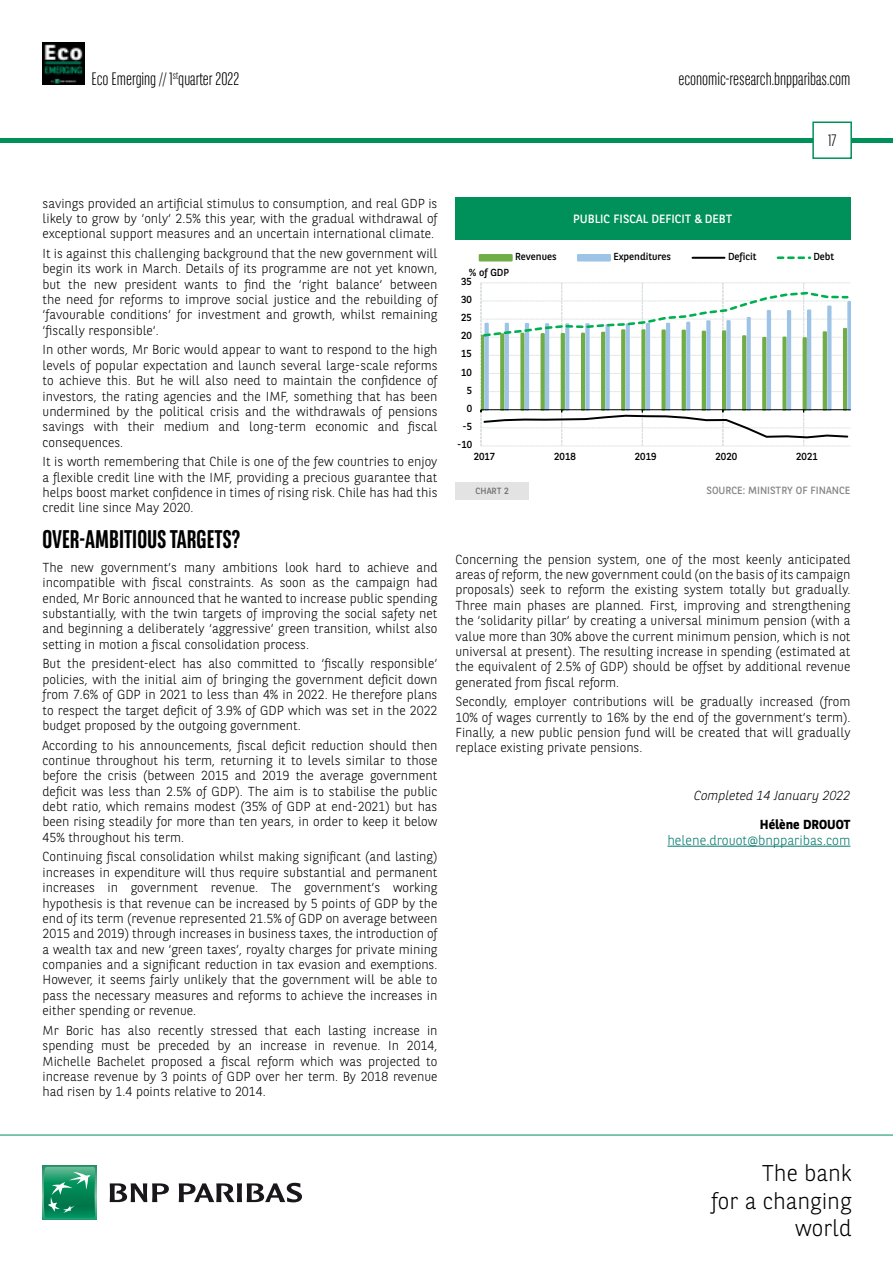
<style>
.page{position:relative;width:893px;height:1263px;background:#fff}
.page>*{position:absolute;margin:0;border:0;box-sizing:border-box;transform-origin:0 0}
.t1{font:700 25.5px "BNPP Sans Condensed";color:#000}
.t2{font:300 22.8px/27.3px "BNPP Sans";color:#000;text-align:right}
.t3{font:300 18px "BNPP Sans Condensed";color:#000}
.t4{font:300 16.5px "BNPP Sans Condensed";color:#000}
.t5{font:300 13.5px "BNPP Sans";color:#00796c}
.t6{font:300 13.05px/15.3px "BNPP Sans";color:#000;text-align:justify}
.t7{font:italic 300 13.05px "BNPP Sans";color:#000}
.t8{font:700 13.05px "BNPP Sans";color:#000}
.t9{font:12px "BNPP Sans";color:#fff}
.t10{font:10.5px "BNPP Sans";color:#878787}
.t11{font:10.2px "BNPP Sans";letter-spacing:-.005em;color:#000}
.t12{font:9px "BNPP Sans";color:#706f6f}
</style>
<div class="page">
<hr style="left:1px;top:138px;width:892px;height:4px;background:#00915b">
<svg style="left:812px;top:121px;width:41px;height:38px"></svg>
<img style="left:43px;top:43px;width:42px;height:42px">
<svg style="left:43px;top:1166px;width:53px;height:53px"></svg>
<svg style="left:44px;top:1167px;width:51px;height:51px;background:#26996e"></svg>
<svg style="left:110px;top:1183px;width:59px;height:19px"></svg>
<svg style="left:179px;top:1183px;width:123px;height:19px"></svg>
<hr style="left:0;top:1135px;width:893px;height:1px;background:#00915b">
<hr style="left:667px;top:846px;width:183px;height:1px;background:#00796c">
<svg style="left:481px;top:283px;width:369px;height:164px"></svg>
<div style="left:479px;top:254px;width:34px;height:7px;background:#70ad47"></div>
<div style="left:577px;top:254px;width:34px;height:7px;background:#9dc3e6"></div>
<hr style="left:692px;top:257px;width:32px;height:2px;background:#000">
<svg style="left:778px;top:256px;width:32px;height:3px"></svg>
<div style="left:455px;top:198px;width:395px;height:42px;background:#00915b"></div>
<div style="left:455px;top:482px;width:74px;height:18px;background:#e3e3e3"></div>
<h3 class="t3" style="left:91px;top:67px;width:149px">Eco Emerging // 1<sup>st</sup>quarter 2022</h3>
<h3 class="t3" style="left:678px;top:67px;width:174px">economic-research.bnpparibas.com</h3>
<p class="t4" style="left:828px;top:130px;width:10px">17</p>
<p class="t6" style="left:43px;top:195px;width:396px">savings provided an artificial stimulus to consumption, and real GDP is likely to grow by ‘only‘ 2.5% this year, with the gradual withdrawal of exceptional support measures and an uncertain international climate.</p>
<p class="t6" style="left:43px;top:245px;width:396px">It is against this challenging background that the new government will begin its work in March. Details of its programme are not yet known, but the new president wants to find the ‘right balance‘ between the need for reforms to improve social justice and the rebuilding of ‘favourable conditions‘ for investment and growth, whilst remaining ‘fiscally responsible‘.</p>
<p class="t6" style="left:43px;top:342px;width:397px">In other words, Mr Boric would appear to want to respond to the high levels of popular expectation and launch several large-scale reforms to achieve this. But he will also need to maintain the confidence of investors, the rating agencies and the IMF, something that has been undermined by the political crisis and the withdrawals of pensions savings with their medium and long-term economic and fiscal consequences.</p>
<p class="t6" style="left:43px;top:454px;width:396px">It is worth remembering that Chile is one of the few countries to enjoy a flexible credit line with the IMF, providing a precious guarantee that helps boost market confidence in times of rising risk. Chile has had this credit line since May 2020.</p>
<h1 class="t1" style="left:43px;top:524px;width:199px">OVER-AMBITIOUS TARGETS?</h1>
<p class="t6" style="left:43px;top:559px;width:396px">The new government’s many ambitions look hard to achieve and incompatible with fiscal constraints. As soon as the campaign had ended, Mr Boric announced that he wanted to increase public spending substantially, with the twin targets of improving the social safety net and beginning a deliberately ‘aggressive’ green transition, whilst also setting in motion a fiscal consolidation process.</p>
<p class="t6" style="left:43px;top:656px;width:396px">But the president-elect has also committed to ‘fiscally responsible’ policies, with the initial aim of bringing the government deficit down from 7.6% of GDP in 2021 to less than 4% in 2022. He therefore plans to respect the target deficit of 3.9% of GDP which was set in the 2022 budget proposed by the outgoing government.</p>
<p class="t6" style="left:43px;top:737px;width:396px">According to his announcements, fiscal deficit reduction should then continue throughout his term, returning it to levels similar to those before the crisis (between 2015 and 2019 the average government deficit was less than 2.5% of GDP). The aim is to stabilise the public debt ratio, which remains modest (35% of GDP at end-2021) but has been rising steadily for more than ten years, in order to keep it below 45% throughout his term.</p>
<p class="t6" style="left:43px;top:849px;width:396px">Continuing fiscal consolidation whilst making significant (and lasting) increases in expenditure will thus require substantial and permanent increases in government revenue. The government’s working hypothesis is that revenue can be increased by 5 points of GDP by the end of its term (revenue represented 21.5% of GDP on average between 2015 and 2019) through increases in business taxes, the introduction of a wealth tax and new ‘green taxes’, royalty charges for private mining companies and a significant reduction in tax evasion and exemptions.<br>However, it seems fairly unlikely that the government will be able to pass the necessary measures and reforms to achieve the increases in either spending or revenue.</p>
<p class="t6" style="left:43px;top:1022px;width:396px">Mr Boric has also recently stressed that each lasting increase in spending must be preceded by an increase in revenue. In 2014, Michelle Bachelet proposed a fiscal reform which was projected to increase revenue by 3 points of GDP over her term. By 2018 revenue had risen by 1.4 points relative to 2014.</p>
<p class="t9" style="left:573px;top:211px;width:161px">PUBLIC FISCAL DEFICIT &amp; DEBT</p>
<p class="t11" style="left:515px;top:249px;width:43px">Revenues</p>
<p class="t11" style="left:613px;top:249px;width:59px">Expenditures</p>
<p class="t11" style="left:728px;top:249px;width:30px">Deficit</p>
<p class="t11" style="left:813px;top:249px;width:22px">Debt</p>
<p class="t11" style="left:469px;top:265px;width:42px">% of GDP</p>
<p class="t11" style="left:461px;top:274px;width:12px">35</p>
<p class="t11" style="left:461px;top:292px;width:12px">30</p>
<p class="t11" style="left:461px;top:311px;width:12px">25</p>
<p class="t11" style="left:461px;top:329px;width:12px">20</p>
<p class="t11" style="left:461px;top:347px;width:12px">15</p>
<p class="t11" style="left:461px;top:365px;width:12px">10</p>
<p class="t11" style="left:467px;top:383px;width:7px">5</p>
<p class="t11" style="left:467px;top:401px;width:7px">0</p>
<p class="t11" style="left:462px;top:419px;width:11px">-5</p>
<p class="t11" style="left:457px;top:438px;width:17px">-10</p>
<p class="t11" style="left:474px;top:450px;width:23px">2017</p>
<p class="t11" style="left:554px;top:450px;width:23px">2018</p>
<p class="t11" style="left:635px;top:450px;width:23px">2019</p>
<p class="t11" style="left:716px;top:450px;width:23px">2020</p>
<p class="t11" style="left:796px;top:450px;width:23px">2021</p>
<p class="t12" style="left:476px;top:485px;width:35px">CHART 2</p>
<p class="t10" style="left:706px;top:483px;width:146px">SOURCE: MINISTRY OF FINANCE</p>
<p class="t6" style="left:455px;top:551px;width:396px">Concerning the pension system, one of the most keenly anticipated areas of reform, the new government could (on the basis of its campaign proposals) seek to reform the existing system totally but gradually.<br>Three main phases are planned. First, improving and strengthening the ‘solidarity pillar’ by creating a universal minimum pension (with a value more than 30% above the current minimum pension, which is not universal at present). The resulting increase in spending (estimated at the equivalent of 2.5% of GDP) should be offset by additional revenue generated from fiscal reform.</p>
<p class="t6" style="left:455px;top:693px;width:396px">Secondly, employer contributions will be gradually increased (from 10% of wages currently to 16% by the end of the government’s term).<br>Finally, a new public pension fund will be created that will gradually replace existing private pensions.</p>
<p class="t7" style="left:694px;top:787px;width:158px">Completed 14 January 2022</p>
<p class="t8" style="left:760px;top:815px;width:92px">Hélène DROUOT</p>
<p class="t5" style="left:667px;top:831px;width:185px">helene.drouot@bnpparibas.com</p>
<h2 class="t2" style="left:711px;top:1159px;width:142px">The bank<br>for a changing world</h2>
</div>
